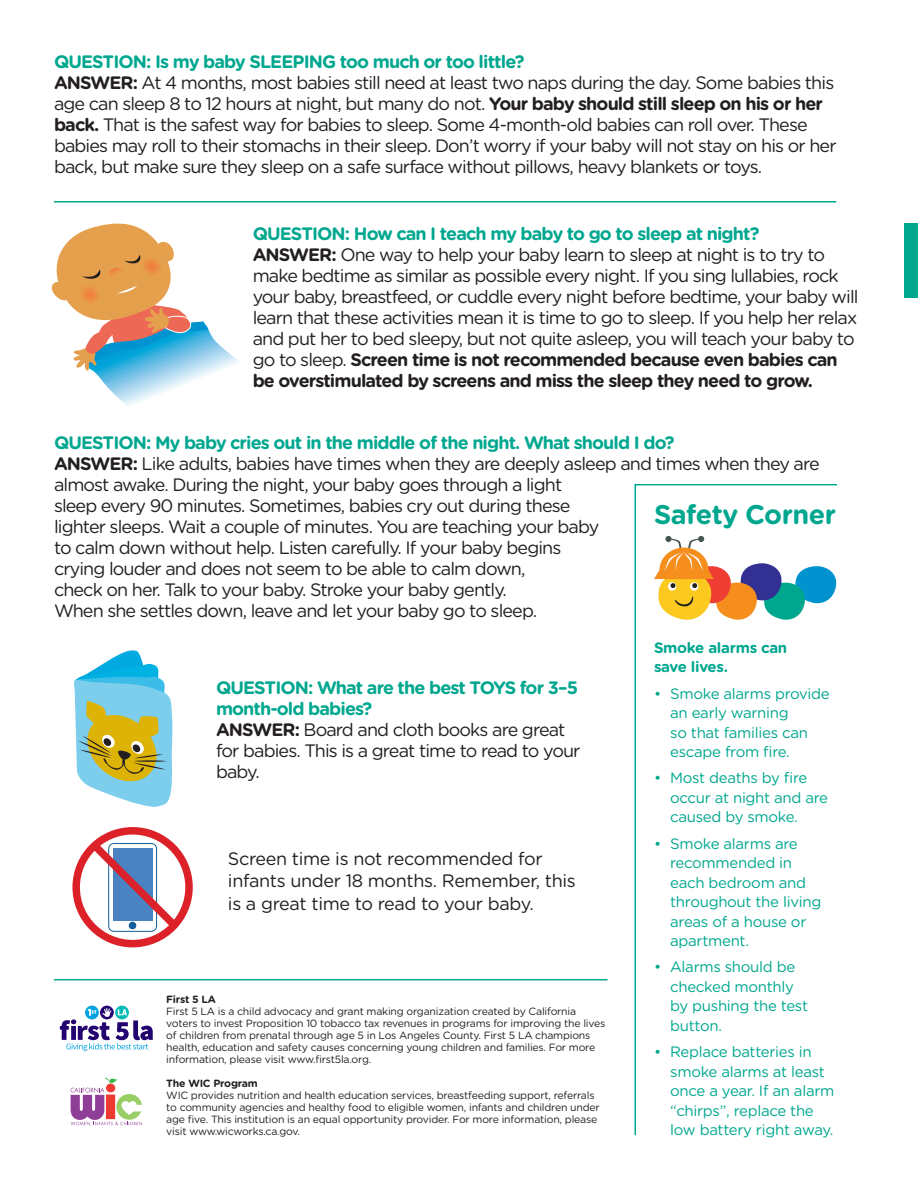
<style>
.page{position:relative;width:918px;height:1188px;background:#fff}
.page>*{position:absolute;margin:0;border:0;box-sizing:border-box;transform-origin:0 0}
.t1{font:700 27px "Gotham Rounded";letter-spacing:-.02em;color:#00a78f}
.t2{font:18px/21px "Gotham Rounded";letter-spacing:-.05em;color:#231f20}
.t3{font:700 18px/21px "Gotham Rounded";letter-spacing:-.05em;color:#00a78f}
.t4{font:18px/22.5px "Gotham Rounded";letter-spacing:-.02em;color:#231f20}
.t5{font:15px/19.5px "Gotham Rounded";letter-spacing:-.02em;color:#00a78f}
.t6{font:700 15px/19.5px "Gotham Rounded";letter-spacing:-.02em;color:#00a78f}
.t7{font:10.5px/12px "Gotham Rounded";letter-spacing:-.02em;color:#231f20}
.t8{font:700 10.5px "Gotham Rounded";letter-spacing:-.02em;color:#231f20}
.s1{font-weight:700}
</style>
<div class="page">
<svg style="left:52px;top:224px;width:187px;height:182px"></svg>
<hr style="left:54px;top:201px;width:782px;height:1px;background:#00a78f">
<hr style="left:54px;top:979px;width:554px;height:1px;background:#00a78f">
<hr style="left:635px;top:484px;width:202px;height:1px;background:#00a78f">
<hr style="left:634px;top:484px;width:2px;height:651px;background:#00a78f">
<div style="left:115px;top:1006px;width:14px;height:13px;background:#00bbb5;border-radius:50%"></div>
<div style="left:100px;top:1006px;width:14px;height:13px;background:#22036f;border-radius:50%"></div>
<div style="left:85px;top:1006px;width:14px;height:13px;background:#00a2df;border-radius:50%"></div>
<svg style="left:60px;top:1008px;width:93px;height:43px"></svg>
<svg style="left:71px;top:1078px;width:71px;height:48px"></svg>
<svg style="left:654px;top:536px;width:182px;height:84px"></svg>
<div style="left:904px;top:224px;width:14px;height:74px;background:#00a78f"></div>
<svg style="left:74px;top:650px;width:98px;height:157px"></svg>
<svg style="left:72px;top:827px;width:121px;height:120px"></svg>
<p class="t3" style="left:54px;top:51px;width:472px">QUESTION: Is my baby SLEEPING too much or too little?</p>
<p class="t2" style="left:54px;top:72px;width:784px"><span class="s1">ANSWER:</span> At 4 months, most babies still need at least two naps during the day. Some babies this age can sleep 8 to 12 hours at night, but many do not. <span class="s1">Your baby should still sleep on his or her back.</span> That is the safest way for babies to sleep. Some 4-month-old babies can roll over. These babies may roll to their stomachs in their sleep. Don’t worry if your baby will not stay on his or her back, but make sure they sleep on a safe surface without pillows, heavy blankets or toys.</p>
<p class="t3" style="left:253px;top:223px;width:508px">QUESTION: How can I teach my baby to go to sleep at night?</p>
<p class="t2" style="left:253px;top:244px;width:607px"><span class="s1">ANSWER:</span> One way to help your baby learn to sleep at night is to try to make bedtime as similar as possible every night. If you sing lullabies, rock your baby, breastfeed, or cuddle every night before bedtime, your baby will learn that these activities mean it is time to go to sleep. If you help her relax and put her to bed sleepy, but not quite asleep, you will teach your baby to go to sleep. <span class="s1">Screen time is not recommended because even babies can be overstimulated by screens and miss the sleep they need to grow.</span></p>
<p class="t3" style="left:54px;top:432px;width:622px">QUESTION: My baby cries out in the middle of the night. What should I do?</p>
<p class="t2" style="left:54px;top:453px;width:767px"><span class="s1">ANSWER:</span> Like adults, babies have times when they are deeply asleep and times when they are almost awake. During the night, your baby goes through a light</p>
<p class="t2" style="left:54px;top:495px;width:518px">sleep every 90 minutes. Sometimes, babies cry out during these</p>
<p class="t2" style="left:54px;top:516px;width:547px">lighter sleeps. Wait a couple of minutes. You are teaching your baby</p>
<p class="t2" style="left:54px;top:537px;width:509px">to calm down without help. Listen carefully. If your baby begins</p>
<p class="t2" style="left:54px;top:558px;width:473px">crying louder and does not seem to be able to calm down,</p>
<p class="t2" style="left:54px;top:579px;width:455px">check on her. Talk to your baby. Stroke your baby gently.</p>
<p class="t2" style="left:54px;top:600px;width:485px">When she settles down, leave and let your baby go to sleep.</p>
<p class="t1" style="left:654px;top:494px;width:184px">Safety Corner</p>
<p class="t3" style="left:216px;top:676px;width:364px">QUESTION: What are the best TOYS for 3–5 month-old babies?</p>
<p class="t2" style="left:216px;top:718px;width:366px"><span class="s1">ANSWER:</span> Board and cloth books are great for babies. This is a great time to read to your baby.</p>
<p class="t4" style="left:228px;top:846px;width:349px">Screen time is not recommended for infants under 18 months. Remember, this is a great time to read to your baby.</p>
<p class="t8" style="left:166px;top:992px;width:51px">First 5 LA</p>
<p class="t7" style="left:166px;top:1005px;width:441px">First 5 LA is a child advocacy and grant making organization created by California voters to invest Proposition 10 tobacco tax revenues in programs for improving the lives of children from prenatal through age 5 in Los Angeles County. First 5 LA champions health, education and safety causes concerning young children and families. For more information, please visit www.first5la.org.</p>
<p class="t8" style="left:166px;top:1076px;width:93px">The WIC Program</p>
<p class="t7" style="left:166px;top:1089px;width:435px">WIC provides nutrition and health education services, breastfeeding support, referrals to community agencies and healthy food to eligible women, infants and children under age five. This institution is an equal opportunity provider. For more information, please visit www.wicworks.ca.gov.</p>
<p class="t6" style="left:654px;top:637px;width:135px">Smoke alarms can save lives.</p>
<p class="t5" style="left:670px;top:683px;width:161px;text-indent:-16px">• Smoke alarms provide an early warning<br>so that families can escape from fire.</p>
<p class="t5" style="left:670px;top:768px;width:159px;text-indent:-16px">• Most deaths by fire occur at night and are caused by smoke.</p>
<p class="t5" style="left:670px;top:833px;width:153px;text-indent:-16px">• Smoke alarms are recommended in each bedroom and throughout the living areas of a house or apartment.</p>
<p class="t5" style="left:670px;top:957px;width:139px;text-indent:-16px">• Alarms should be checked monthly by pushing the test button.</p>
<p class="t5" style="left:670px;top:1041px;width:166px;text-indent:-16px">• Replace batteries in smoke alarms at least once a year. If an alarm “chirps”, replace the low battery right away.</p>
</div>
